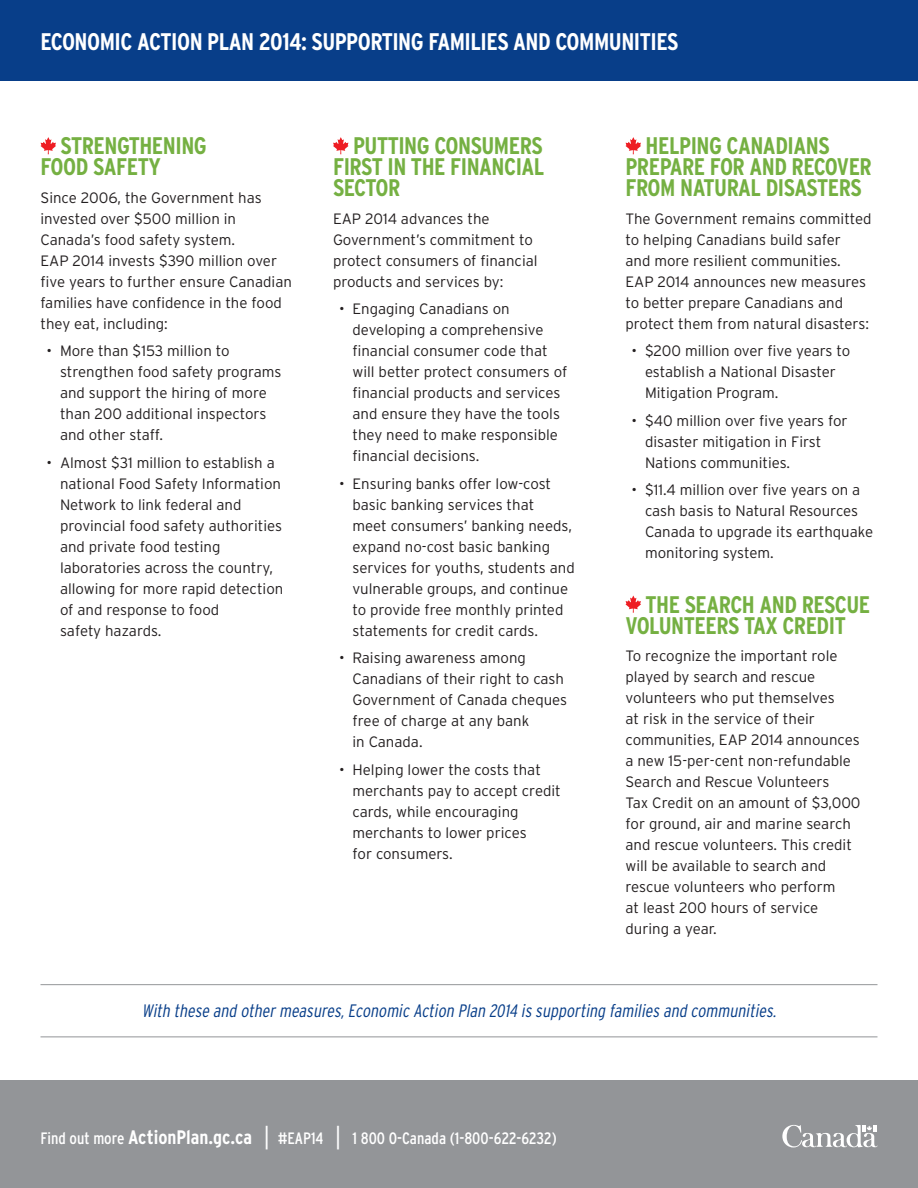
<style>
.page{position:relative;width:918px;height:1188px;background:#fff}
.page>*{position:absolute;margin:0;border:0;box-sizing:border-box;transform-origin:0 0}
.t1{font:700 condensed 24px/21px "Interstate";letter-spacing:-.02em;color:#75b042}
.t2{font:700 condensed 24px "Interstate";letter-spacing:-.02em;color:#fff}
.t3{font:italic 300 condensed 18px "Interstate";color:#083e89}
.t4{font:condensed 16.5px "Interstate";color:#fff}
.t5{font:300 15px/21px "Interstate";color:#231f20}
.s1{font-weight:700;font-size:19.5px}
.s2{font-weight:300;font-stretch:normal;font-size:24px}
</style>
<div class="page">
<div style="left:0;top:0;width:918px;height:81px;background:#083e89"></div>
<svg style="left:40px;top:137px;width:16px;height:17px"></svg>
<svg style="left:333px;top:137px;width:16px;height:17px"></svg>
<svg style="left:625px;top:137px;width:16px;height:17px"></svg>
<svg style="left:625px;top:596px;width:16px;height:17px"></svg>
<div style="left:0;top:1080px;width:918px;height:108px;background:#939598"></div>
<svg style="left:782px;top:1125px;width:96px;height:23px"></svg>
<hr style="left:40px;top:984px;width:838px;height:1px;background:#939598">
<hr style="left:40px;top:1037px;width:838px;height:1px;background:#939598">
<h1 class="t2" style="left:40px;top:28px;width:640px">ECONOMIC ACTION PLAN 2014: SUPPORTING FAMILIES AND COMMUNITIES</h1>
<h1 class="t1" style="left:41px;top:135px;width:168px;text-indent:20px">STRENGTHENING<br>FOOD SAFETY</h1>
<p class="t5" style="left:40px;top:187px;width:253px">Since 2006, the Government has invested over $500 million in<br>Canada’s food safety system.<br>EAP 2014 invests $390 million over five years to further ensure Canadian families have confidence in the food they eat, including:</p>
<p class="t5" style="left:60px;top:340px;width:223px;text-indent:-14px">• More than $153 million to strengthen food safety programs and support the hiring of more than 200 additional inspectors and other staff.</p>
<p class="t5" style="left:60px;top:452px;width:225px;text-indent:-14px">• Almost $31 million to establish a national Food Safety Information<br>Network to link federal and provincial food safety authorities and private food testing laboratories across the country, allowing for more rapid detection of and response to food<br>safety hazards.</p>
<h1 class="t1" style="left:333px;top:135px;width:213px;text-align:justify;text-indent:20px">PUTTING CONSUMERS FIRST IN THE FINANCIAL SECTOR</h1>
<p class="t5" style="left:333px;top:208px;width:206px">EAP 2014 advances the<br>Government’s commitment to protect consumers of financial products and services by:</p>
<p class="t5" style="left:352px;top:298px;width:216px;text-indent:-14px">• Engaging Canadians on developing a comprehensive financial consumer code that will better protect consumers of financial products and services and ensure they have the tools they need to make responsible financial decisions.</p>
<p class="t5" style="left:352px;top:473px;width:224px;text-indent:-14px">• Ensuring banks offer low-cost basic banking services that<br>meet consumers’ banking needs, expand no-cost basic banking services for youths, students and vulnerable groups, and continue to provide free monthly printed statements for credit cards.</p>
<p class="t5" style="left:352px;top:647px;width:216px;text-indent:-14px">• Raising awareness among<br>Canadians of their right to cash<br>Government of Canada cheques free of charge at any bank<br>in Canada.</p>
<p class="t5" style="left:352px;top:759px;width:210px;text-indent:-14px">• Helping lower the costs that merchants pay to accept credit cards, while encouraging merchants to lower prices<br>for consumers.</p>
<h1 class="t1" style="left:626px;top:135px;width:248px;text-indent:20px">HELPING CANADIANS<br>PREPARE FOR AND RECOVER<br>FROM NATURAL DISASTERS</h1>
<p class="t5" style="left:626px;top:208px;width:248px">The Government remains committed to helping Canadians build safer<br>and more resilient communities.<br>EAP 2014 announces new measures to better prepare Canadians and protect them from natural disasters:</p>
<p class="t5" style="left:645px;top:340px;width:207px;text-indent:-14px">• $200 million over five years to establish a National Disaster<br>Mitigation Program.</p>
<p class="t5" style="left:645px;top:410px;width:204px;text-indent:-14px">• $40 million over five years for disaster mitigation in First<br>Nations communities.</p>
<p class="t5" style="left:645px;top:479px;width:230px;text-indent:-14px">• $11.4 million over five years on a cash basis to Natural Resources<br>Canada to upgrade its earthquake monitoring system.</p>
<h1 class="t1" style="left:626px;top:594px;width:246px;text-indent:20px">THE SEARCH AND RESCUE<br>VOLUNTEERS TAX CREDIT</h1>
<p class="t5" style="left:626px;top:645px;width:237px">To recognize the important role played by search and rescue volunteers who put themselves<br>at risk in the service of their communities, EAP 2014 announces a new 15-per-cent non-refundable<br>Search and Rescue Volunteers<br>Tax Credit on an amount of $3,000 for ground, air and marine search and rescue volunteers. This credit will be available to search and rescue volunteers who perform<br>at least 200 hours of service during a year.</p>
<p class="t3" style="left:142px;top:1001px;width:639px">With these and othermeasures,Economic Action Plan 2014 is supporting families and communities.</p>
<p class="t4" style="left:40px;top:1129px;width:518px">Find out more <span class="s1">ACTIONPLAN.GC.CA</span> <span class="s2">|</span> #EAP14 <span class="s2">|</span> 1 800 O-Canada (1-800-622-6232)</p>
</div>
